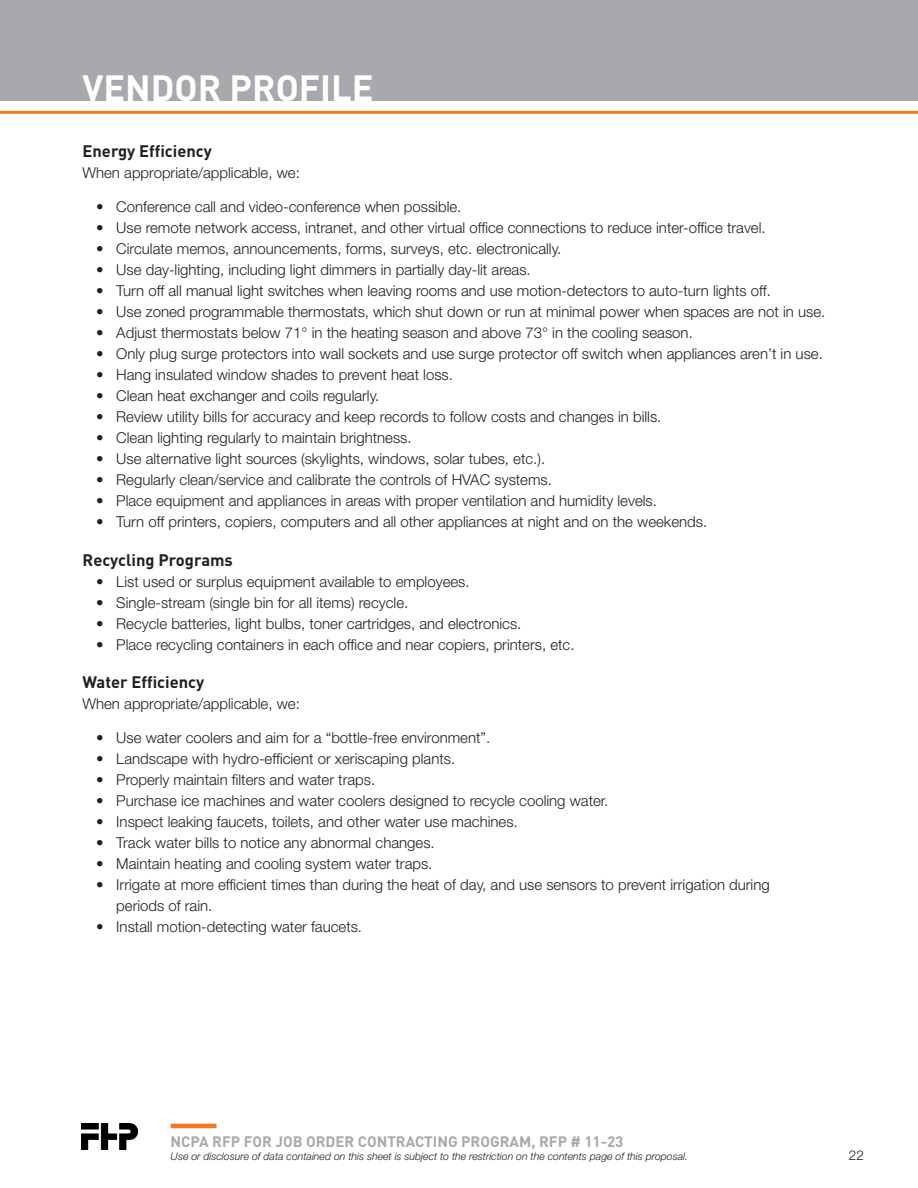
<style>
.page{position:relative;width:918px;height:1188px;background:#fff}
.page>*{position:absolute;margin:0;border:0;box-sizing:border-box;transform-origin:0 0}
.Section_Name_Header{font:700 36px "DIN";color:#fff}
.Heading_3{font:700 16.5px "DIN";color:#231f20}
.Narrative_Body_Copy{font:300 15px/21px "Helvetica Neue LT Std";color:#231f20}
.t1{font:700 15px "DIN";color:#a8a9ad}
.t2{font:300 13.5px "Helvetica Neue LT Std";color:#231f20}
.t3{font:italic 300 10.5px "Helvetica Neue LT Std";color:#231f20}
</style>
<div class="page">
<img style="left:81px;top:1124px;width:56px;height:26px">
<hr style="left:171px;top:1124px;width:46px;height:4px;background:#f47921">
<div style="left:0;top:0;width:918px;height:101px;background:#a8a9ad"></div>
<hr style="left:0;top:111px;width:918px;height:3px;background:#f47921">
<p class="Section_Name_Header" style="left:83px;top:64px;width:293px">VENDOR PROFILE</p>
<p class="Heading_3" style="left:83px;top:140px;width:131px">Energy Efficiency</p>
<p class="Narrative_Body_Copy" style="left:83px;top:162px;width:219px">When appropriate/applicable, we:</p>
<p class="Narrative_Body_Copy" style="left:96px;top:196px;width:367px">• Conference call and video-conference when possible.</p>
<p class="Narrative_Body_Copy" style="left:96px;top:217px;width:671px">• Use remote network access, intranet, and other virtual office connections to reduce inter-office travel.</p>
<p class="Narrative_Body_Copy" style="left:96px;top:238px;width:467px">• Circulate memos, announcements, forms, surveys, etc. electronically.</p>
<p class="Narrative_Body_Copy" style="left:96px;top:259px;width:436px">• Use day-lighting, including light dimmers in partially day-lit areas.</p>
<p class="Narrative_Body_Copy" style="left:96px;top:280px;width:676px">• Turn off all manual light switches when leaving rooms and use motion-detectors to auto-turn lights off.</p>
<p class="Narrative_Body_Copy" style="left:96px;top:301px;width:731px">• Use zoned programmable thermostats, which shut down or run at minimal power when spaces are not in use.</p>
<p class="Narrative_Body_Copy" style="left:96px;top:322px;width:598px">• Adjust thermostats below 71° in the heating season and above 73° in the cooling season.</p>
<p class="Narrative_Body_Copy" style="left:96px;top:343px;width:728px">• Only plug surge protectors into wall sockets and use surge protector off switch when appliances aren’t in use.</p>
<p class="Narrative_Body_Copy" style="left:96px;top:364px;width:358px">• Hang insulated window shades to prevent heat loss.</p>
<p class="Narrative_Body_Copy" style="left:96px;top:385px;width:285px">• Clean heat exchanger and coils regularly.</p>
<p class="Narrative_Body_Copy" style="left:96px;top:406px;width:567px">• Review utility bills for accuracy and keep records to follow costs and changes in bills.</p>
<p class="Narrative_Body_Copy" style="left:96px;top:427px;width:317px">• Clean lighting regularly to maintain brightness.</p>
<p class="Narrative_Body_Copy" style="left:96px;top:448px;width:451px">• Use alternative light sources (skylights, windows, solar tubes, etc.).</p>
<p class="Narrative_Body_Copy" style="left:96px;top:469px;width:457px">• Regularly clean/service and calibrate the controls of HVAC systems.</p>
<p class="Narrative_Body_Copy" style="left:96px;top:490px;width:562px">• Place equipment and appliances in areas with proper ventilation and humidity levels.</p>
<p class="Narrative_Body_Copy" style="left:96px;top:511px;width:613px">• Turn off printers, copiers, computers and all other appliances at night and on the weekends.</p>
<p class="Heading_3" style="left:83px;top:549px;width:152px">Recycling Programs</p>
<p class="Narrative_Body_Copy" style="left:96px;top:571px;width:375px">• List used or surplus equipment available to employees.</p>
<p class="Narrative_Body_Copy" style="left:96px;top:592px;width:314px">• Single-stream (single bin for all items) recycle.</p>
<p class="Narrative_Body_Copy" style="left:96px;top:613px;width:427px">• Recycle batteries, light bulbs, toner cartridges, and electronics.</p>
<p class="Narrative_Body_Copy" style="left:96px;top:634px;width:480px">• Place recycling containers in each office and near copiers, printers, etc.</p>
<p class="Heading_3" style="left:83px;top:671px;width:123px">Water Efficiency</p>
<p class="Narrative_Body_Copy" style="left:83px;top:693px;width:219px">When appropriate/applicable, we:</p>
<p class="Narrative_Body_Copy" style="left:96px;top:727px;width:396px">• Use water coolers and aim for a “bottle-free environment”.</p>
<p class="Narrative_Body_Copy" style="left:96px;top:748px;width:361px">• Landscape with hydro-efficient or xeriscaping plants.</p>
<p class="Narrative_Body_Copy" style="left:96px;top:769px;width:281px">• Properly maintain filters and water traps.</p>
<p class="Narrative_Body_Copy" style="left:96px;top:790px;width:514px">• Purchase ice machines and water coolers designed to recycle cooling water.</p>
<p class="Narrative_Body_Copy" style="left:96px;top:811px;width:423px">• Inspect leaking faucets, toilets, and other water use machines.</p>
<p class="Narrative_Body_Copy" style="left:96px;top:832px;width:340px">• Track water bills to notice any abnormal changes.</p>
<p class="Narrative_Body_Copy" style="left:96px;top:853px;width:338px">• Maintain heating and cooling system water traps.</p>
<p class="Narrative_Body_Copy" style="left:116px;top:874px;width:655px;text-indent:-20px">• Irrigate at more efficient times than during the heat of day, and use sensors to prevent irrigation during periods of rain.</p>
<p class="Narrative_Body_Copy" style="left:96px;top:916px;width:268px">• Install motion-detecting water faucets.</p>
<p class="t1" style="left:171px;top:1132px;width:454px">NCPA RFP FOR JOB ORDER CONTRACTING PROGRAM, RFP # 11-23</p>
<p class="t3" style="left:171px;top:1150px;width:519px">Use or disclosure of data contained on this sheet is subject to the restriction on the contents page of this proposal.</p>
<p class="t2" style="left:849px;top:1147px;width:17px">22</p>
</div>
